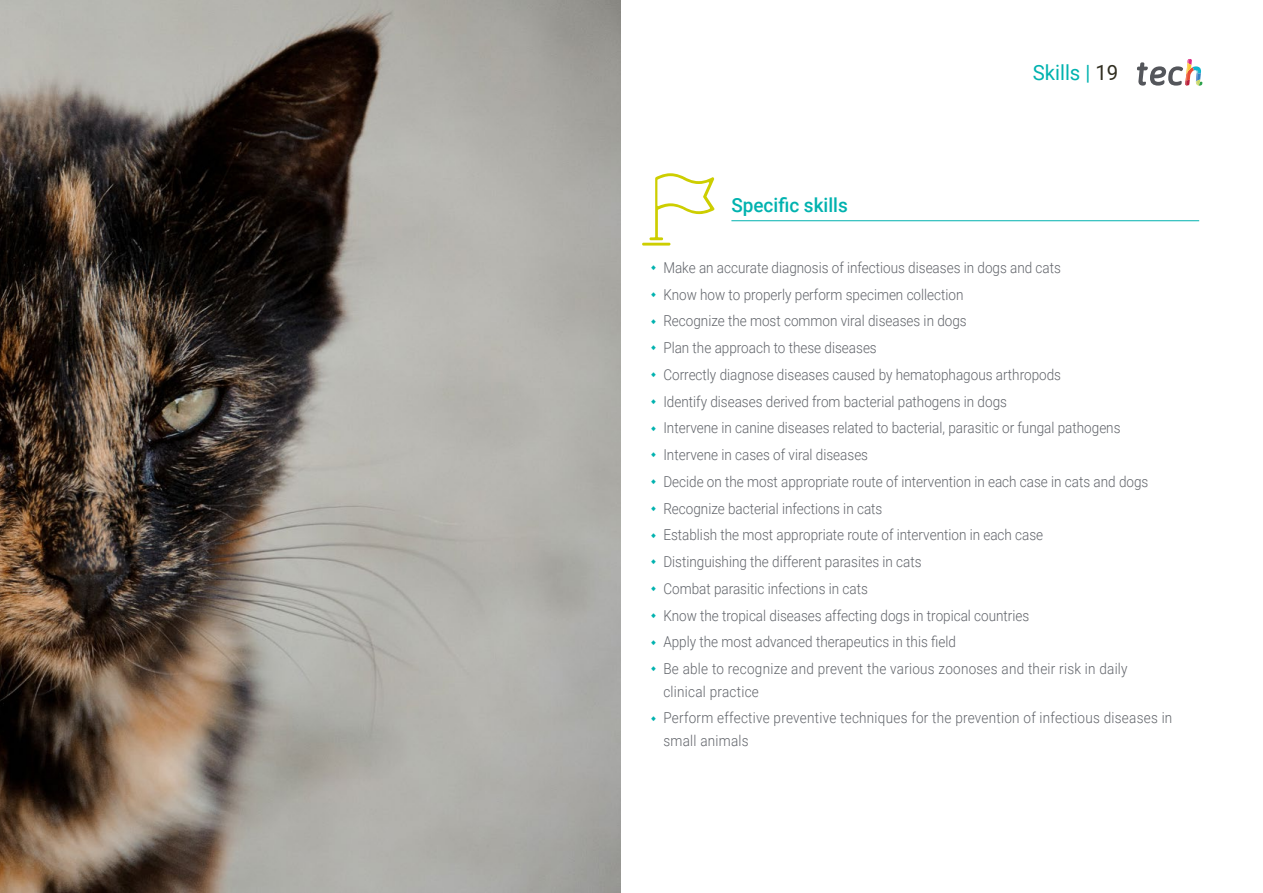
<style>
.page{position:relative;width:1263px;height:893px;background:#fff}
.page>*{position:absolute;margin:0;border:0;box-sizing:border-box;transform-origin:0 0}
.t1{font:21px "Roboto";color:#00b2af}
.t2{font:500 19.5px "Roboto";color:#00b2af}
.t3{font:300 15px/26.7px "Roboto";color:#61646a;scale:.9 1}
.t4{font:300 15px/26.7px "Roboto";letter-spacing:.02em;color:#61646a;scale:.9 1}
.s1{color:#312e20}
</style>
<div class="page">
<img style="left:0;top:0;width:621px;height:893px">
<svg style="left:1137px;top:59px;width:65px;height:27px"></svg>
<hr style="left:731px;top:220px;width:468px;height:1px;background:#00b2af">
<hr style="left:642px;top:243px;width:28px;height:3px;background:#cdce00">
<svg style="left:649px;top:173px;width:65px;height:67px"></svg>
<h2 class="t2" style="left:731px;top:192px;width:118px">Specific skills</h2>
<h1 class="t1" style="left:1033px;top:57px;width:87px">Skills | <span class="s1">19</span></h1>
<p class="t3" style="left:663px;top:254px;width:540px">Make an accurate diagnosis of infectious diseases in dogs and cats<br>Know how to properly perform specimen collection<br>Recognize the most common viral diseases in dogs<br>Plan the approach to these diseases<br>Correctly diagnose diseases caused by hematophagous arthropods<br>Identify diseases derived from bacterial pathogens in dogs<br>Intervene in canine diseases related to bacterial, parasitic or fungal pathogens Intervene in cases of viral diseases<br>Decide on the most appropriate route of intervention in each case in cats and dogs Recognize bacterial infections in cats<br>Establish the most appropriate route of intervention in each case<br>Distinguishing the different parasites in cats<br>Combat parasitic infections in cats<br>Know the tropical diseases affecting dogs in tropical countries<br>Apply the most advanced therapeutics in this field<br>Be able to recognize and prevent the various zoonoses and their risk in daily</p>
<p class="t4" style="left:663px;top:677px;width:567px">clinical practice<br>Perform effective preventive techniques for the prevention of infectious diseases in</p>
<p class="t4" style="left:663px;top:727px;width:96px">small animals</p>
</div>
